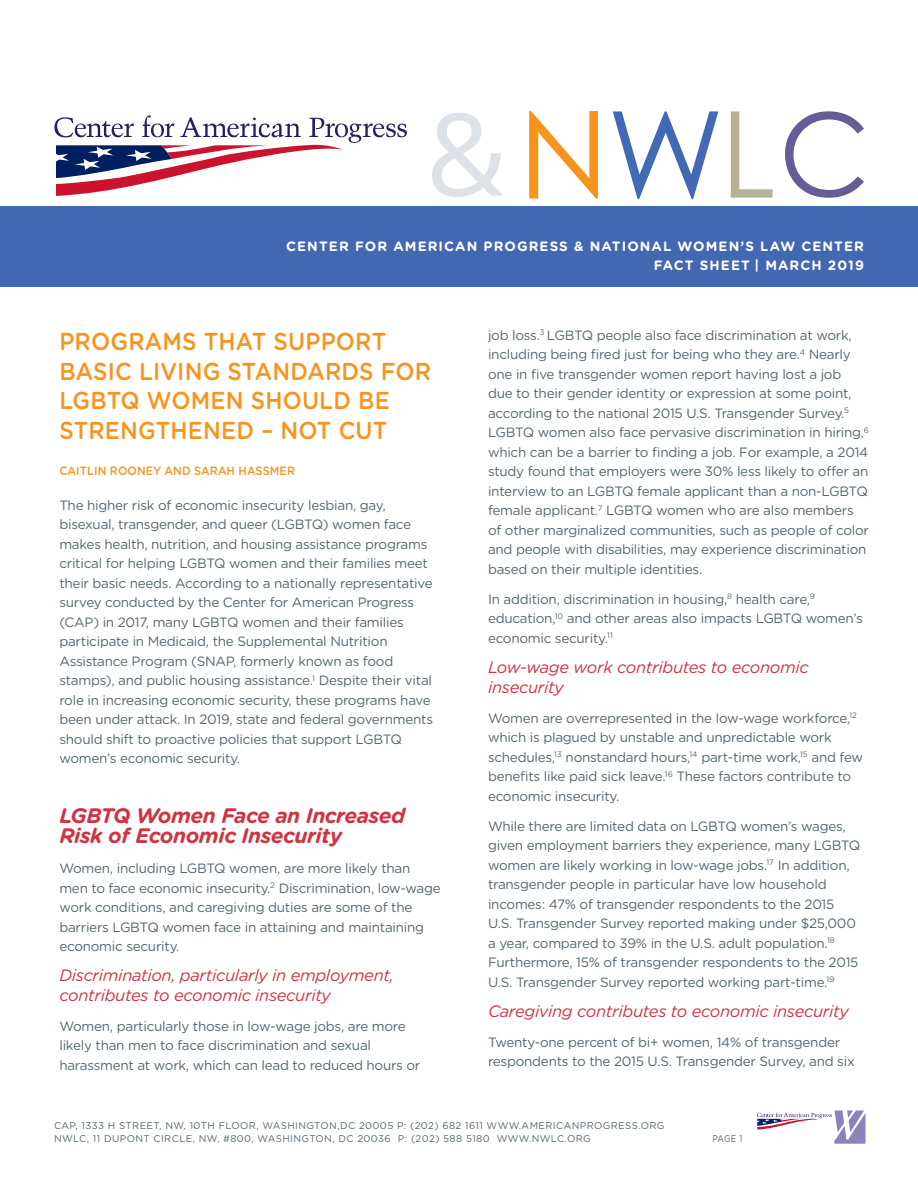
<style>
.page{position:relative;width:918px;height:1188px;background:#fff}
.page>*{position:absolute;margin:0;border:0;box-sizing:border-box;transform-origin:0 0}
.t1{font:124.5px "Corbel";color:#dce2e7}
.t2{font:500 24.45px/29.4px "Gotham Rounded";letter-spacing:.01em;color:#f7941e;scale:.92 1}
.t3{font:italic 700 21px/19.5px "Gotham Rounded";letter-spacing:-.02em;color:#ce3442}
.t4{font:italic 16.5px/19.5px "Gotham Rounded";letter-spacing:-.02em;color:#ce3442}
.t5{font:13.5px/19.5px "Gotham Rounded";letter-spacing:-.02em;color:#546670}
.t6{font:700 13.5px/19.5px "Gotham Rounded";letter-spacing:.08em;color:#fff;text-align:right}
.t7{font:500 12px "Gotham Rounded";letter-spacing:.01em;color:#f7941e;scale:.92 1}
.t8{font:9.75px/13.5px "Gotham Rounded";letter-spacing:.04em;color:#546670}
.t9{font:9.75px "Gotham Rounded";letter-spacing:.04em;color:#546670;scale:.84 1}
</style>
<div class="page">
<div style="left:0;top:206px;width:918px;height:81px;background:#4268b1"></div>
<svg style="left:785px;top:111px;width:79px;height:87px"></svg>
<svg style="left:731px;top:111px;width:42px;height:87px"></svg>
<svg style="left:613px;top:111px;width:105px;height:88px"></svg>
<svg style="left:529px;top:111px;width:69px;height:88px"></svg>
<svg style="left:54px;top:115px;width:353px;height:81px"></svg>
<svg style="left:757px;top:1110px;width:109px;height:34px"></svg>
<h1 class="t1" style="left:426px;top:77px;width:85px">&amp;</h1>
<p class="t6" style="left:286px;top:235px;width:579px">CENTER FOR AMERICAN PROGRESS &amp; NATIONAL WOMEN’S LAW CENTER<br>FACT SHEET | MARCH 2019</p>
<h2 class="t2" style="left:59px;top:326px;width:406px">PROGRAMS THAT SUPPORT<br>BASIC LIVING STANDARDS FOR<br>LGBTQ WOMEN SHOULD BE<br>STRENGTHENED – NOT CUT</h2>
<p class="t7" style="left:59px;top:462px;width:258px">CAITLIN ROONEY AND SARAH HASSMER</p>
<p class="t5" style="left:59px;top:495px;width:375px">The higher risk of economic insecurity lesbian, gay, bisexual, transgender, and queer (LGBTQ) women face makes health, nutrition, and housing assistance programs critical for helping LGBTQ women and their families meet their basic needs. According to a nationally representative survey conducted by the Center for American Progress (CAP) in 2017, many LGBTQ women and their families participate in Medicaid, the Supplemental Nutrition Assistance Program (SNAP, formerly known as food stamps), and public housing assistance.<sup>1</sup> Despite their vital role in increasing economic security, these programs have been under attack. In 2019, state and federal governments should shift to proactive policies that support LGBTQ women’s economic security.</p>
<h3 class="t3" style="left:59px;top:805px;width:347px">LGBTQ Women Face an Increased<br>Risk of Economic Insecurity</h3>
<p class="t5" style="left:59px;top:858px;width:383px">Women, including LGBTQ women, are more likely than men to face economic insecurity.<sup>2</sup> Discrimination, low-wage work conditions, and caregiving duties are some of the barriers LGBTQ women face in attaining and maintaining economic security.</p>
<p class="t4" style="left:59px;top:965px;width:336px">Discrimination, particularly in employment, contributes to economic insecurity</p>
<p class="t5" style="left:59px;top:1015px;width:363px">Women, particularly those in low-wage jobs, are more likely than men to face discrimination and sexual harassment at work, which can lead to reduced hours or</p>
<p class="t5" style="left:488px;top:325px;width:383px">job loss.<sup>3</sup> LGBTQ people also face discrimination at work, including being fired just for being who they are.<sup>4</sup> Nearly one in five transgender women report having lost a job due to their gender identity or expression at some point, according to the national 2015 U.S. Transgender Survey.<sup>5<br></sup>LGBTQ women also face pervasive discrimination in hiring,<sup>6 </sup>which can be a barrier to finding a job. For example, a 2014 study found that employers were 30% less likely to offer an interview to an LGBTQ female applicant than a non-LGBTQ female applicant.<sup>7</sup> LGBTQ women who are also members of other marginalized communities, such as people of color and people with disabilities, may experience discrimination based on their multiple identities.</p>
<p class="t5" style="left:488px;top:589px;width:376px">In addition, discrimination in housing,<sup>8</sup> health care,<sup>9 </sup>education,<sup>10</sup> and other areas also impacts LGBTQ women’s economic security.<sup>11</sup></p>
<p class="t4" style="left:488px;top:657px;width:322px">Low-wage work contributes to economic insecurity</p>
<p class="t5" style="left:488px;top:707px;width:377px">Women are overrepresented in the low-wage workforce,<sup>12 </sup>which is plagued by unstable and unpredictable work schedules,<sup>13</sup> nonstandard hours,<sup>14</sup> part-time work,<sup>15</sup> and few benefits like paid sick leave.<sup>16</sup> These factors contribute to economic insecurity.</p>
<p class="t5" style="left:488px;top:815px;width:374px">While there are limited data on LGBTQ women’s wages, given employment barriers they experience, many LGBTQ women are likely working in low-wage jobs.<sup>17</sup> In addition, transgender people in particular have low household incomes: 47% of transgender respondents to the 2015<br>U.S. Transgender Survey reported making under $25,000 a year, compared to 39% in the U.S. adult population.<sup>18<br></sup>Furthermore, 15% of transgender respondents to the 2015<br>U.S. Transgender Survey reported working part-time.<sup>19</sup></p>
<p class="t4" style="left:488px;top:1000px;width:362px">Caregiving contributes to economic insecurity</p>
<p class="t5" style="left:488px;top:1032px;width:368px">Twenty-one percent of bi+ women, 14% of transgender respondents to the 2015 U.S. Transgender Survey, and six</p>
<p class="t8" style="left:54px;top:1118px;width:612px">CAP, 1333 H STREET, NW, 10TH FLOOR, WASHINGTON,DC 20005 P: (202) 682 1611 WWW.AMERICANPROGRESS.ORG<br>NWLC, 11 DUPONT CIRCLE, NW, #800, WASHINGTON, DC 20036 P: (202) 588 5180 WWW.NWLC.ORG</p>
<p class="t9" style="left:712px;top:1132px;width:37px">PAGE 1</p>
</div>
